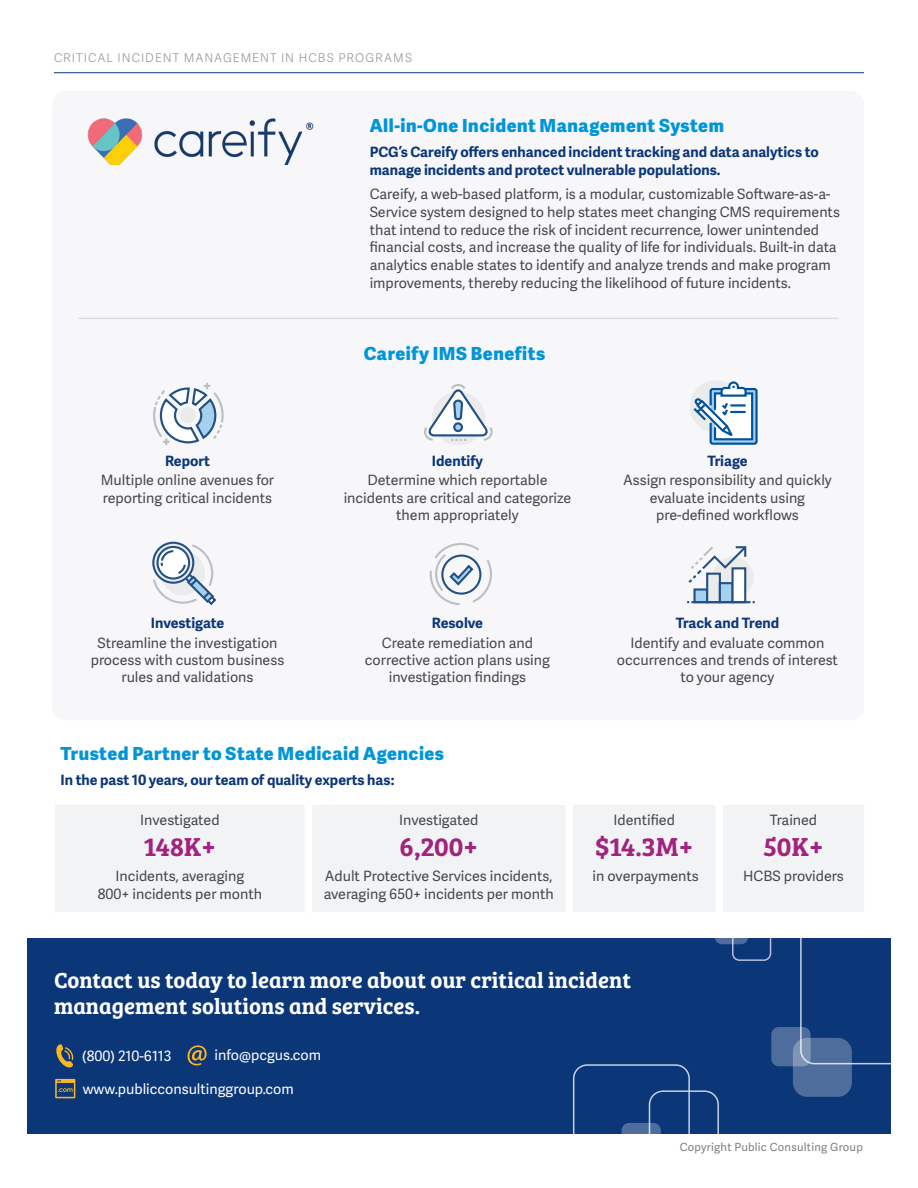
<style>
.page{position:relative;width:918px;height:1188px;background:#fff}
.page>*{position:absolute;margin:0;border:0;box-sizing:border-box;transform-origin:0 0}
.Call_Outs{font:27px "Bree Serif Sb";color:#a12380}
.Contact_Us_Today{font:22.5px/25.5px "Bree Serif Sb";color:#fff}
.Header_1{font:18px "Adelle Sans Eb";letter-spacing:.03em;color:#0095d9}
.Body_Copy{font:14.25px/17.1px "Adelle Sans";color:#464748;text-align:center}
.Header_2{font:700 14.25px/18px "Adelle Sans";color:#0b3678}
.t1{font:14.25px "Adelle Sans";color:#fff}
.Name_of_Service_Pg_2{font:12px "Adelle Sans Lt";letter-spacing:.085em;color:#939598}
.t2{font:11.25px "Adelle Sans";letter-spacing:.02em;color:#7c7e81}
</style>
<div class="page">
<div style="left:52px;top:91px;width:812px;height:629px;background:#f7f7fa;border-radius:14px"></div>
<div style="left:27px;top:939px;width:864px;height:195px;background:#0b3678"></div>
<svg style="left:800px;top:938px;width:91px;height:126px"></svg>
<div style="left:794px;top:1039px;width:57px;height:57px;background:#4e6d9d;border-radius:14px"></div>
<div style="left:793px;top:1038px;width:59px;height:59px;border:2px solid #fff;border-radius:14px"></div>
<svg style="left:56px;top:1044px;width:18px;height:24px"></svg>
<svg style="left:188px;top:1045px;width:19px;height:20px"></svg>
<svg style="left:55px;top:1079px;width:20px;height:19px"></svg>
<div style="left:649px;top:1090px;width:70px;height:73px;border:2px solid #fff;border-radius:14px"></div>
<div style="left:715px;top:912px;width:32px;height:32px;background:#fff;border-radius:7px"></div>
<div style="left:715px;top:911px;width:33px;height:33px;border:2px solid #fff;border-radius:7px"></div>
<svg style="left:772px;top:1028px;width:38px;height:38px"></svg>
<div style="left:771px;top:1027px;width:40px;height:39px;border:2px solid #fff;border-radius:7px"></div>
<div style="left:732px;top:922px;width:39px;height:39px;border:2px solid #fff;border-radius:7px"></div>
<svg style="left:622px;top:1124px;width:38px;height:37px"></svg>
<div style="left:622px;top:1123px;width:39px;height:39px;border:2px solid #fff;border-radius:7px"></div>
<div style="left:573px;top:1064px;width:117px;height:121px;border:2px solid #fff;border-radius:14px"></div>
<hr style="left:54px;top:72px;width:810px;height:1px;background:#0b3678">
<div style="left:55px;top:805px;width:809px;height:107px;background:#f2f3f4"></div>
<div style="left:569px;top:912px;width:150px;height:8px;background:#fff"></div>
<div style="left:719px;top:912px;width:145px;height:8px;background:#fff"></div>
<div style="left:305px;top:805px;width:7px;height:107px;background:#fff"></div>
<div style="left:565px;top:805px;width:8px;height:107px;background:#fff"></div>
<div style="left:715px;top:805px;width:8px;height:107px;background:#fff"></div>
<svg style="left:153px;top:383px;width:71px;height:62px"></svg>
<svg style="left:424px;top:384px;width:69px;height:58px"></svg>
<div style="left:454px;top:423px;width:8px;height:8px;background:#a5d1ef;border-radius:50%"></div>
<div style="left:453px;top:422px;width:10px;height:10px;border:2px solid #245184;border-radius:50%"></div>
<div style="left:711px;top:389px;width:46px;height:55px;background:#a5d1ef;border-radius:2px"></div>
<div style="left:710px;top:388px;width:48px;height:57px;border:2px solid #01539e;border-radius:2px"></div>
<svg style="left:691px;top:381px;width:63px;height:60px"></svg>
<svg style="left:687px;top:546px;width:68px;height:58px"></svg>
<div style="left:152px;top:542px;width:42px;height:42px;border:2px solid #245184;border-radius:50%"></div>
<svg style="left:152px;top:543px;width:65px;height:63px"></svg>
<svg style="left:429px;top:543px;width:63px;height:62px"></svg>
<img style="left:87px;top:118px;width:227px;height:47px">
<hr style="left:78px;top:318px;width:760px;height:1px;background:#dcdddf">
<p class="Name_of_Service_Pg_2" style="left:54px;top:49px;width:360px">CRITICAL INCIDENT MANAGEMENT IN HCBS PROGRAMS</p>
<p class="Header_1" style="left:370px;top:113px;width:356px">All-in-One Incident Management System</p>
<p class="Header_2" style="left:370px;top:142px;width:451px">PCG’s Careify offers enhanced incident tracking and data analytics to manage incidents and protect vulnerable populations.</p>
<p class="Body_Copy" style="left:370px;top:185px;width:472px;line-height:17.7px;text-align:left">Careify, a web-based platform, is a modular, customizable Software-as-a-Service system designed to help states meet changing CMS requirements that intend to reduce the risk of incident recurrence, lower unintended financial costs, and increase the quality of life for individuals. Built-in data analytics enable states to identify and analyze trends and make program improvements, thereby reducing the likelihood of future incidents.</p>
<p class="Header_2" style="left:165px;top:451px;width:46px">Report</p>
<p class="Body_Copy" style="left:101px;top:471px;width:175px;text-align:left">Multiple online avenues for reporting critical incidents</p>
<p class="Header_1" style="left:364px;top:340px;width:183px">Careify IMS Benefits</p>
<p class="Header_2" style="left:432px;top:451px;width:53px">Identify</p>
<p class="Body_Copy" style="left:344px;top:471px;width:229px">Determine which reportable incidents are critical and categorize them appropriately</p>
<p class="Header_2" style="left:707px;top:451px;width:42px">Triage</p>
<p class="Body_Copy" style="left:623px;top:471px;width:210px">Assign responsibility and quickly evaluate incidents using pre-defined workflows</p>
<p class="Header_2" style="left:151px;top:613px;width:75px">Investigate</p>
<p class="Body_Copy" style="left:91px;top:634px;width:195px">Streamline the investigation process with custom business rules and validations</p>
<p class="Header_2" style="left:432px;top:613px;width:53px">Resolve</p>
<p class="Body_Copy" style="left:365px;top:634px;width:187px">Create remediation and corrective action plans using investigation findings</p>
<p class="Header_1" style="left:61px;top:741px;width:385px">Trusted Partner to State Medicaid Agencies</p>
<p class="Header_2" style="left:61px;top:771px;width:335px">In the past 10 years, our team of quality experts has:</p>
<p class="Body_Copy" style="left:140px;top:811px;width:81px">Investigated</p>
<p class="Call_Outs" style="left:144px;top:826px;width:73px">148K+</p>
<p class="Body_Copy" style="left:98px;top:866px;width:166px;line-height:18px">Incidents, averaging<br>800+ incidents per month</p>
<p class="Body_Copy" style="left:399px;top:811px;width:81px">Investigated</p>
<p class="Call_Outs" style="left:399px;top:826px;width:80px">6,200+</p>
<p class="Body_Copy" style="left:324px;top:866px;width:231px;line-height:18px;text-align:left">Adult Protective Services incidents, averaging 650+ incidents per month</p>
<p class="Header_2" style="left:676px;top:613px;width:105px">Track and Trend</p>
<p class="Body_Copy" style="left:617px;top:634px;width:223px">Identify and evaluate common occurrences and trends of interest to your agency</p>
<p class="Body_Copy" style="left:613px;top:811px;width:63px">Identified</p>
<p class="Call_Outs" style="left:595px;top:826px;width:100px">$14.3M+</p>
<p class="Body_Copy" style="left:593px;top:867px;width:108px">in overpayments</p>
<p class="Body_Copy" style="left:770px;top:811px;width:49px">Trained</p>
<p class="Call_Outs" style="left:763px;top:826px;width:62px">50K+</p>
<p class="Body_Copy" style="left:743px;top:867px;width:102px">HCBS providers</p>
<p class="Contact_Us_Today" style="left:54px;top:967px;width:579px">Contact us today to learn more about our critical incident management solutions and services.</p>
<p class="t1" style="left:82px;top:1045px;width:91px">(800) 210-6113</p>
<p class="t1" style="left:215px;top:1044px;width:108px">info@pcgus.com</p>
<p class="t1" style="left:83px;top:1079px;width:213px">www.publicconsultinggroup.com</p>
<p class="t2" style="left:680px;top:1139px;width:185px">Copyright Public Consulting Group</p>
</div>
